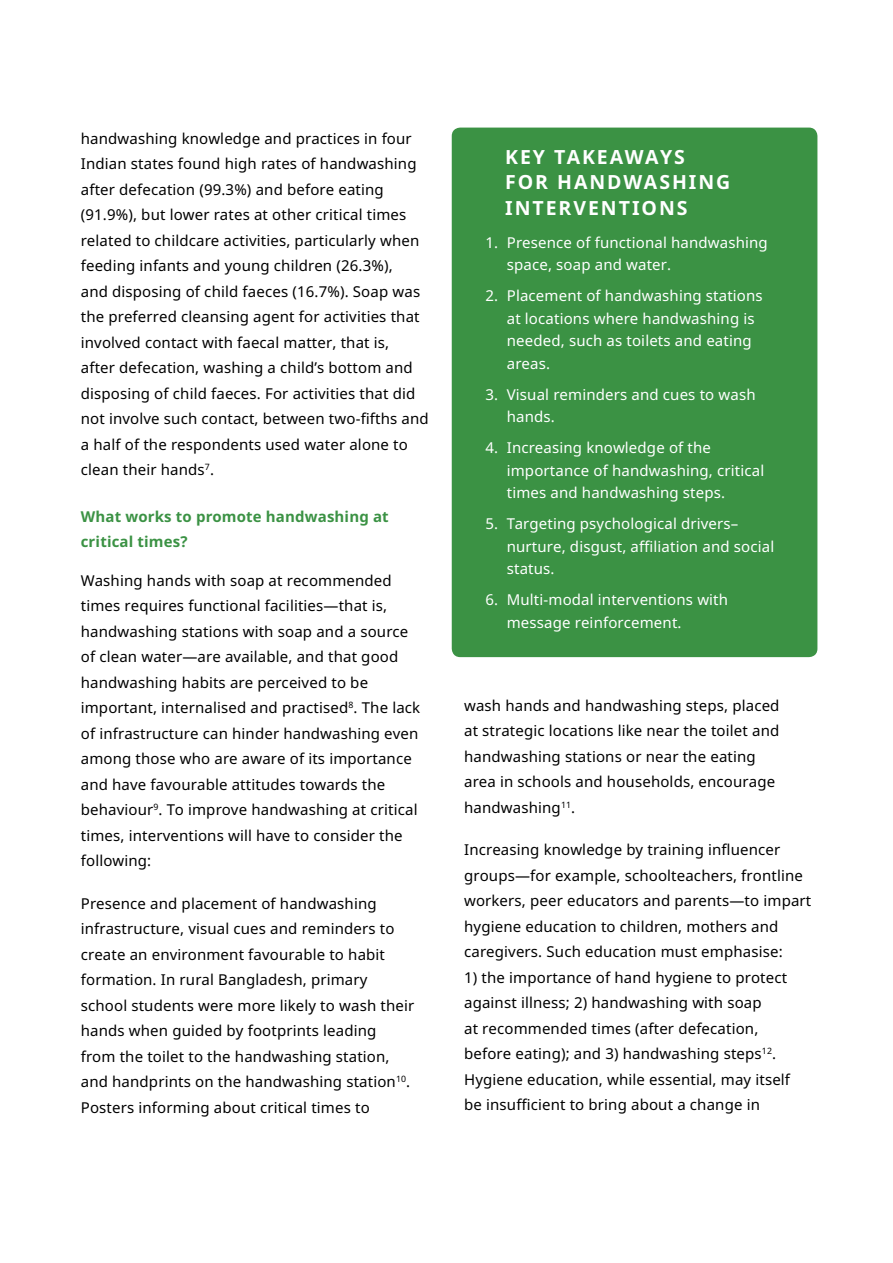
<style>
.page{position:relative;width:893px;height:1263px;background:#fff}
.page>*{position:absolute;margin:0;border:0;box-sizing:border-box;transform-origin:0 0}
.t1{font:700 19.5px/25.5px "Noto Sans";letter-spacing:.1em;color:#fff}
.t2{font:15px/25.5px "Noto Sans";letter-spacing:.01em;color:#000}
.t3{font:15px/22.5px "Noto Sans";letter-spacing:.01em;color:#fff}
.t4{font:700 15px/25.5px "Noto Sans";letter-spacing:.01em;color:#3b9244}
</style>
<div class="page">
<div style="left:452px;top:128px;width:365px;height:529px;background:#3b9244;border-radius:9px"></div>
<p class="t2" style="left:81px;top:125px;width:349px">handwashing knowledge and practices in four Indian states found high rates of handwashing after defecation (99.3%) and before eating (91.9%), but lower rates at other critical times related to childcare activities, particularly when feeding infants and young children (26.3%),<br>and disposing of child faeces (16.7%). Soap was the preferred cleansing agent for activities that involved contact with faecal matter, that is,<br>after defecation, washing a child’s bottom and disposing of child faeces. For activities that did not involve such contact, between two-fifths and a half of the respondents used water alone to clean their hands<sup>7</sup>.</p>
<p class="t4" style="left:81px;top:503px;width:309px">What works to promote handwashing at critical times?</p>
<p class="t2" style="left:81px;top:567px;width:341px">Washing hands with soap at recommended times requires functional facilities—that is, handwashing stations with soap and a source of clean water—are available, and that good handwashing habits are perceived to be important, internalised and practised<sup>8</sup>. The lack of infrastructure can hinder handwashing even among those who are aware of its importance and have favourable attitudes towards the behaviour<sup>9</sup>. To improve handwashing at critical times, interventions will have to consider the following:</p>
<p class="t2" style="left:81px;top:890px;width:335px">Presence and placement of handwashing infrastructure, visual cues and reminders to create an environment favourable to habit formation. In rural Bangladesh, primary school students were more likely to wash their hands when guided by footprints leading from the toilet to the handwashing station, and handprints on the handwashing station<sup>10</sup>.<br>Posters informing about critical times to</p>
<h1 class="t1" style="left:505px;top:143px;width:227px">KEY TAKEAWAYS<br>FOR HANDWASHING<br>INTERVENTIONS</h1>
<p class="t3" style="left:507px;top:230px;width:263px;text-indent:-21px">1. Presence of functional handwashing space, soap and water.</p>
<p class="t3" style="left:507px;top:284px;width:257px;text-indent:-21px">2. Placement of handwashing stations at locations where handwashing is needed, such as toilets and eating areas.</p>
<p class="t3" style="left:507px;top:382px;width:250px;text-indent:-21px">3. Visual reminders and cues to wash hands.</p>
<p class="t3" style="left:507px;top:436px;width:259px;text-indent:-21px">4. Increasing knowledge of the importance of handwashing, critical times and handwashing steps.</p>
<p class="t3" style="left:507px;top:512px;width:269px;text-indent:-21px">5. Targeting psychological drivers– nurture, disgust, affiliation and social status.</p>
<p class="t3" style="left:507px;top:588px;width:223px;text-indent:-21px">6. Multi-modal interventions with message reinforcement.</p>
<p class="t2" style="left:464px;top:692px;width:317px">wash hands and handwashing steps, placed at strategic locations like near the toilet and handwashing stations or near the eating area in schools and households, encourage handwashing<sup>11</sup>.</p>
<p class="t2" style="left:464px;top:836px;width:349px">Increasing knowledge by training influencer groups—for example, schoolteachers, frontline workers, peer educators and parents—to impart hygiene education to children, mothers and caregivers. Such education must emphasise:</p>
<p class="t2" style="left:464px;top:964px;width:327px">1) the importance of hand hygiene to protect against illness; 2) handwashing with soap<br>at recommended times (after defecation, before eating); and 3) handwashing steps<sup>12</sup>.<br>Hygiene education, while essential, may itself be insufficient to bring about a change in</p>
</div>
